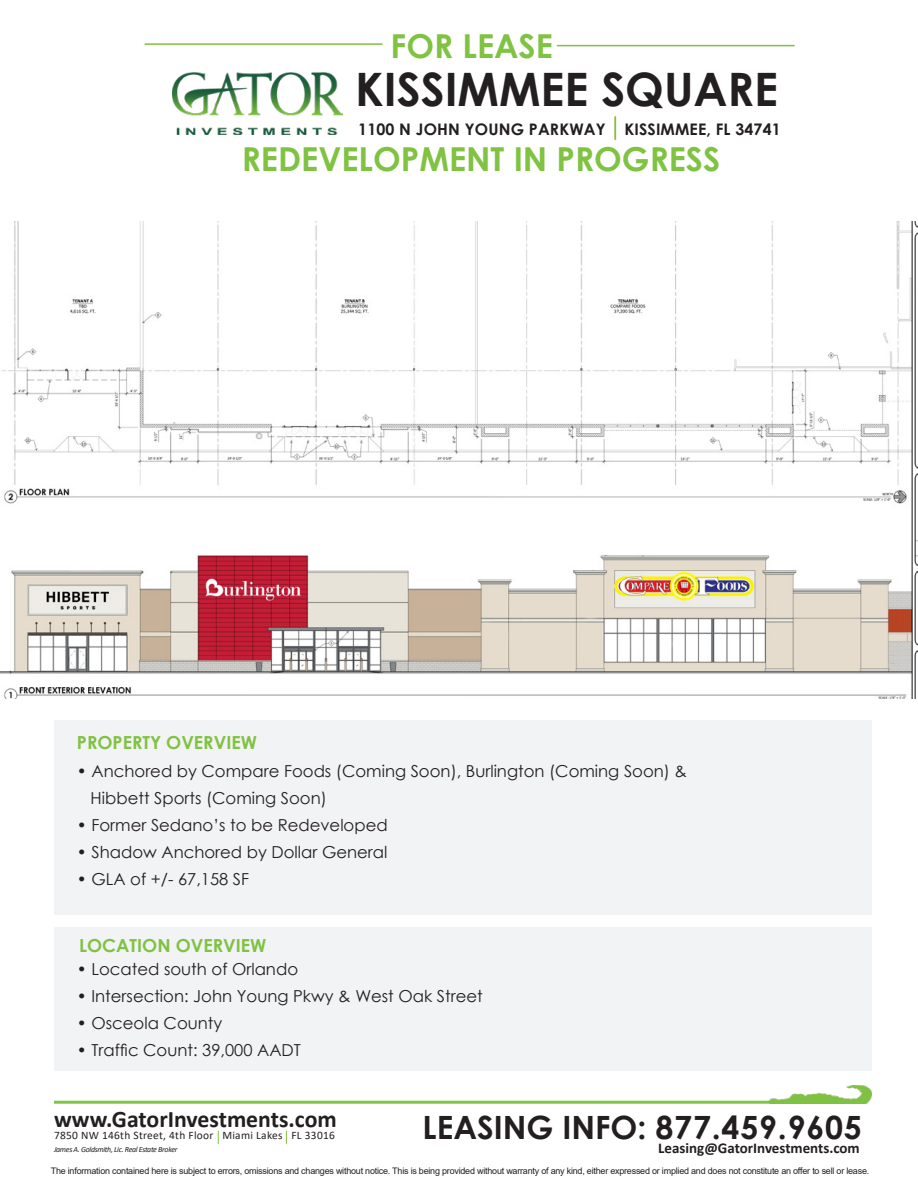
<style>
.page{position:relative;width:918px;height:1188px;background:#fff}
.page>*{position:absolute;margin:0;border:0;box-sizing:border-box;transform-origin:0 0}
.t1{font:700 46.05px "Century Gothic";color:#231f20}
.t2{font:700 33px "Century Gothic";color:#80c242}
.t3{font:700 32.1px "Century Gothic";color:#231f20}
.t4{font:700 23.7px "Calibri";color:#231f20}
.t5{font:700 18px "Century Gothic";color:#80c242}
.t6{font:16.5px "Century Gothic";color:#231f20}
.t7{font:700 15.9px "Century Gothic";letter-spacing:.01em;color:#231f20}
.t8{font:700 15px "Calibri";color:#231f20}
.t9{font:11.4px "Calibri";letter-spacing:.025em;color:#231f20}
.t10{font:9px "Arial";letter-spacing:-.025em;color:#231f20}
.t11{font:italic 7.95px "Calibri";letter-spacing:-.04em;color:#231f20}
</style>
<div class="page">
<div style="left:54px;top:720px;width:818px;height:194px;background:#f2f3f4"></div>
<div style="left:54px;top:928px;width:818px;height:143px;background:#f2f3f4"></div>
<img style="left:173px;top:73px;width:170px;height:61px">
<hr style="left:614px;top:116px;width:2px;height:24px;background:#80c242">
<hr style="left:145px;top:43px;width:237px;height:2px;background:#80c242">
<hr style="left:557px;top:45px;width:238px;height:1px;background:#80c242">
<hr style="left:54px;top:1101px;width:810px;height:3px;background:#80c242">
<svg style="left:218px;top:1131px;width:1px;height:13px"></svg>
<svg style="left:286px;top:1131px;width:1px;height:13px"></svg>
<img style="left:770px;top:1085px;width:102px;height:18px">
<img style="left:0;top:221px;width:918px;height:477px">
<p class="t2" style="left:391px;top:21px;width:164px">FOR LEASE</p>
<p class="t1" style="left:355px;top:54px;width:424px">KISSIMMEE SQUARE</p>
<p class="t7" style="left:358px;top:117px;width:424px">1100 N JOHN YOUNG PARKWAY KISSIMMEE, FL 34741</p>
<p class="t2" style="left:242px;top:134px;width:480px">REDEVELOPMENT IN PROGRESS</p>
<p class="t5" style="left:77px;top:729px;width:182px">PROPERTY OVERVIEW</p>
<p class="t6" style="left:77px;top:759px;width:612px">• Anchored by Compare Foods (Coming Soon), Burlington (Coming Soon) &amp;</p>
<p class="t6" style="left:91px;top:786px;width:238px">Hibbett Sports (Coming Soon)</p>
<p class="t6" style="left:77px;top:813px;width:312px">• Former Sedano’s to be Redeveloped</p>
<p class="t6" style="left:77px;top:840px;width:312px">• Shadow Anchored by Dollar General</p>
<p class="t6" style="left:77px;top:867px;width:174px">• GLA of +/- 67,158 SF</p>
<p class="t5" style="left:79px;top:932px;width:189px">LOCATION OVERVIEW</p>
<p class="t6" style="left:77px;top:957px;width:223px">• Located south of Orlando</p>
<p class="t6" style="left:77px;top:984px;width:407px">• Intersection: John Young Pkwy &amp; West Oak Street</p>
<p class="t6" style="left:77px;top:1011px;width:147px">• Osceola County</p>
<p class="t6" style="left:77px;top:1038px;width:225px">• Traffic Count: 39,000 AADT</p>
<p class="t4" style="left:54px;top:1102px;width:284px">www.GatorInvestments.com</p>
<p class="t9" style="left:54px;top:1128px;width:282px">7850 NW 146th Street, 4th Floor Miami Lakes FL 33016</p>
<p class="t11" style="left:54px;top:1144px;width:125px">James A. Goldsmith, Lic. Real Estate Broker</p>
<p class="t8" style="left:658px;top:1138px;width:203px">Leasing@GatorInvestments.com</p>
<p class="t3" style="left:423px;top:1103px;width:441px">LEASING INFO: 877.459.9605</p>
<p class="t10" style="left:51px;top:1165px;width:820px">The information contained here is subject to errors, omissions and changes without notice. This is being provided without warranty of any kind, either expressed or implied and does not constitute an offer to sell or lease.</p>
</div>
